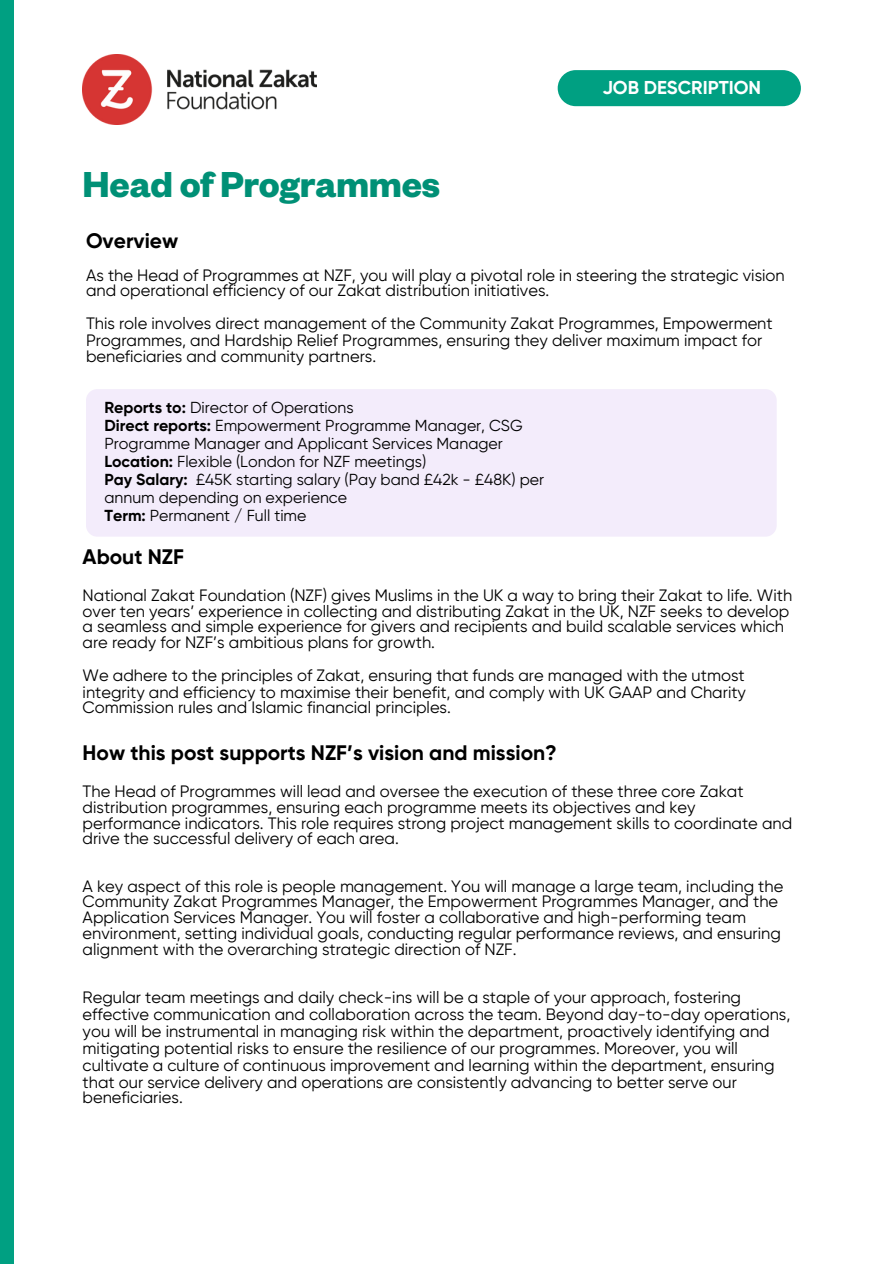
<style>
.page{position:relative;width:894px;height:1264px;background:#fff}
.page>*{position:absolute;margin:0;border:0;box-sizing:border-box;transform-origin:0 0}
.t1{font:700 39.6px "Test Founders Grotesk";letter-spacing:-.005em;color:#009076}
.t2{font:700 21px "Gilroy";color:#000}
.t3{font:700 18.6px "Gilroy";color:#fff}
.t4{font:16.5px/15.8px "Gilroy";color:#000}
.t5{font:15.9px/18px "Gilroy";color:#000}
.s1{font-weight:700}
</style>
<div class="page">
<div style="left:0;top:0;width:13px;height:1263px;background:#00a082"></div>
<div style="left:557px;top:70px;width:243px;height:36px;background:#00a082;border-radius:18px"></div>
<img style="left:83px;top:55px;width:234px;height:69px">
<div style="left:86px;top:389px;width:690px;height:147px;background:#f3ecfb;border-radius:11px"></div>
<p class="t1" style="left:83px;top:158px;width:359px">Head of Programmes</p>
<h2 class="t3" style="left:602px;top:77px;width:160px">JOB DESCRIPTION</h2>
<p class="t2" style="left:86px;top:228px;width:94px">Overview</p>
<h3 class="t4" style="left:86px;top:267px;width:700px">As the Head of Programmes at NZF, you will play a pivotal role in steering the strategic vision and operational efficiency of our Zakat distribution initiatives.</h3>
<h1 class="t4" style="left:86px;top:315px;width:688px;line-height:16.4px">This role involves direct management of the Community Zakat Programmes, Empowerment<br>Programmes, and Hardship Relief Programmes, ensuring they deliver maximum impact for beneficiaries and community partners.</h1>
<p class="t5" style="left:104px;top:399px;width:251px"><span class="s1">Reports to:</span> Director of Operations</p>
<p class="t5" style="left:104px;top:417px;width:419px"><span class="s1">Direct reports:</span> Empowerment Programme Manager, CSG<br>Programme Manager and Applicant Services Manager</p>
<p class="t5" style="left:104px;top:453px;width:323px"><span class="s1">Location:</span> Flexible (London for NZF meetings)</p>
<p class="t5" style="left:104px;top:471px;width:441px"><span class="s1">Pay Salary:</span> £45K starting salary (Pay band £42k - £48K) per annum depending on experience</p>
<p class="t5" style="left:104px;top:507px;width:203px"><span class="s1">Term:</span> Permanent / Full time</p>
<h2 class="t2" style="left:83px;top:544px;width:103px">About NZF</h2>
<p class="t4" style="left:83px;top:587px;width:710px">National Zakat Foundation (NZF) gives Muslims in the UK a way to bring their Zakat to life. With over ten years’ experience in collecting and distributing Zakat in the UK, NZF seeks to develop a seamless and simple experience for givers and recipients and build scalable services which are ready for NZF’s ambitious plans for growth.</p>
<p class="t4" style="left:83px;top:667px;width:664px;line-height:16.4px;text-align:justify">We adhere to the principles of Zakat, ensuring that funds are managed with the utmost integrity and efficiency to maximise their benefit, and comply with UK GAAP and Charity Commission rules and Islamic financial principles.</p>
<h2 class="t2" style="left:83px;top:740px;width:475px">How this post supports NZF’s vision and mission?</h2>
<p class="t4" style="left:83px;top:783px;width:711px">The Head of Programmes will lead and oversee the execution of these three core Zakat distribution programmes, ensuring each programme meets its objectives and key performance indicators. This role requires strong project management skills to coordinate and drive the successful delivery of each area.</p>
<p class="t4" style="left:83px;top:878px;width:702px">A key aspect of this role is people management. You will manage a large team, including the Community Zakat Programmes Manager, the Empowerment Programmes Manager, and the Application Services Manager. You will foster a collaborative and high-performing team environment, setting individual goals, conducting regular performance reviews, and ensuring alignment with the overarching strategic direction of NZF.</p>
<p class="t4" style="left:83px;top:989px;width:709px;line-height:16.6px">Regular team meetings and daily check-ins will be a staple of your approach, fostering effective communication and collaboration across the team. Beyond day-to-day operations, you will be instrumental in managing risk within the department, proactively identifying and mitigating potential risks to ensure the resilience of our programmes. Moreover, you will cultivate a culture of continuous improvement and learning within the department, ensuring that our service delivery and operations are consistently advancing to better serve our beneficiaries.</p>
</div>
